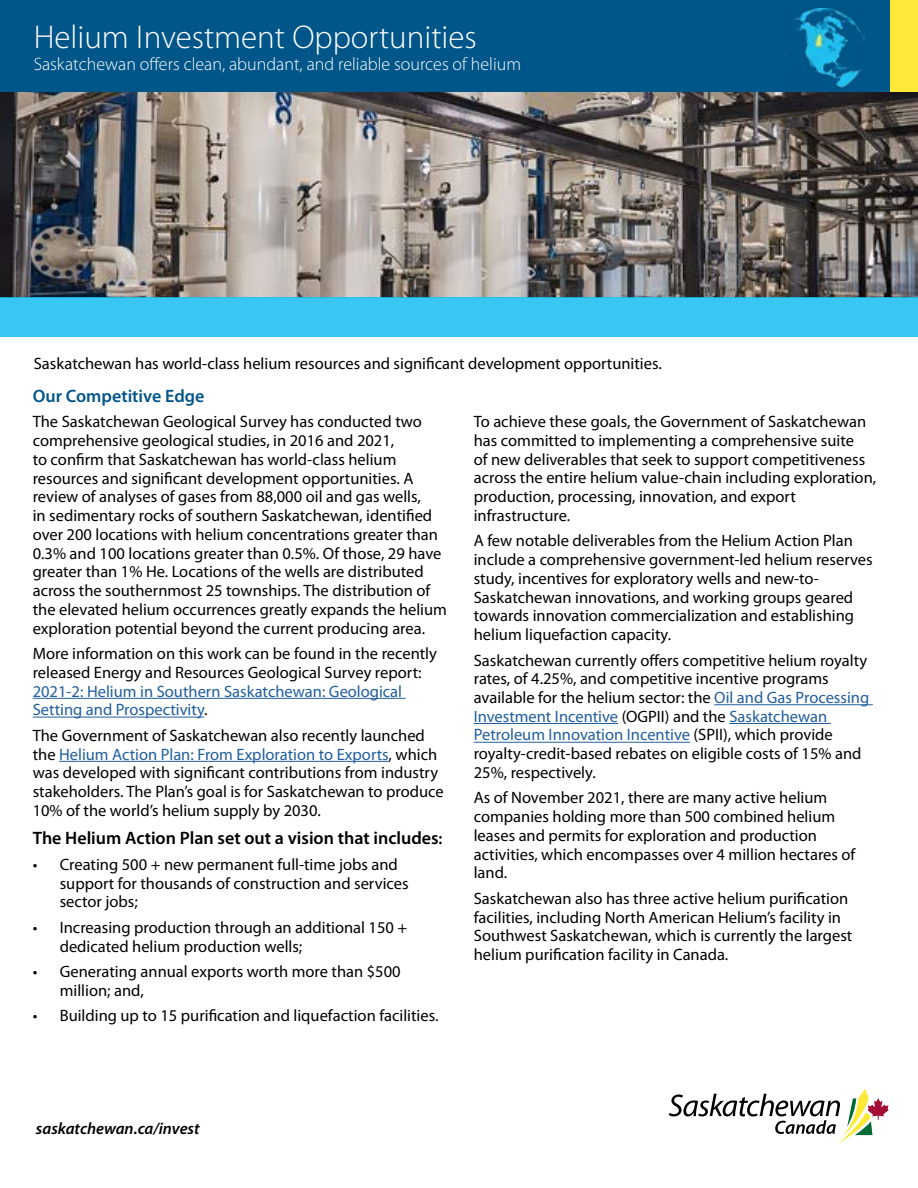
<style>
.page{position:relative;width:918px;height:1188px;background:#fff}
.page>*{position:absolute;margin:0;border:0;box-sizing:border-box;transform-origin:0 0}
.t1{font:300 33px "Myriad Pro";color:#fff}
.t2{font:300 18px "Myriad Pro";color:#fff}
.t3{font:600 18px "Myriad Pro";color:#000}
.t4{font:600 18px "Myriad Pro";color:#005689}
.t5{font:16.5px/18.8px "Myriad Pro";color:#000}
.t6{font:16.5px/18.8px "Myriad Pro";color:#215e9e}
.t7{font:italic 600 16.5px "Myriad Pro";color:#000}
.s1{color:#000}
.s2{color:#215e9e}
.s3{font-size:16.5px}
</style>
<div class="page">
<svg style="left:669px;top:1089px;width:220px;height:55px"></svg>
<img style="left:0;top:92px;width:918px;height:205px">
<div style="left:0;top:297px;width:918px;height:40px;background:#38c7f2"></div>
<div style="left:0;top:0;width:890px;height:92px;background:#005689"></div>
<div style="left:890px;top:0;width:28px;height:92px;background:#ffe938"></div>
<img style="left:795px;top:8px;width:69px;height:80px">
<hr style="left:33px;top:698px;width:373px;height:1px;background:#215e9e">
<hr style="left:33px;top:717px;width:171px;height:1px;background:#215e9e">
<hr style="left:59px;top:761px;width:330px;height:1px;background:#215e9e">
<hr style="left:714px;top:704px;width:159px;height:1px;background:#215e9e">
<hr style="left:474px;top:723px;width:144px;height:1px;background:#215e9e">
<hr style="left:729px;top:723px;width:102px;height:1px;background:#215e9e">
<hr style="left:474px;top:742px;width:216px;height:1px;background:#215e9e">
<h1 class="t1" style="left:34px;top:18px;width:445px">Helium Investment Opportunities</h1>
<p class="t2" style="left:34px;top:53px;width:489px">Saskatchewan offers clean, abundant, and reliable sources of helium</p>
<p class="t5" style="left:34px;top:354px;width:630px">Saskatchewan has world-class helium resources and significant development opportunities.</p>
<p class="t4" style="left:33px;top:384px;width:173px">Our Competitive Edge</p>
<p class="t5" style="left:33px;top:412px;width:416px">The Saskatchewan Geological Survey has conducted two comprehensive geological studies, in 2016 and 2021,<br>to confirm that Saskatchewan has world-class helium resources and significant development opportunities. A review of analyses of gases from 88,000 oil and gas wells,<br>in sedimentary rocks of southern Saskatchewan, identified over 200 locations with helium concentrations greater than 0.3% and 100 locations greater than 0.5%. Of those, 29 have greater than 1% He. Locations of the wells are distributed across the southernmost 25 townships. The distribution of the elevated helium occurrences greatly expands the helium exploration potential beyond the current producing area.</p>
<p class="t5" style="left:33px;top:644px;width:406px">More information on this work can be found in the recently released Energy and Resources Geological Survey report:</p>
<p class="t6" style="left:33px;top:681px;width:371px">2021-2: Helium in Southern Saskatchewan: Geological<br>Setting and Prospectivity<span class="s1">.</span></p>
<p class="t5" style="left:33px;top:726px;width:413px">The Government of Saskatchewan also recently launched the <span class="s2">Helium Action Plan: From Exploration to Exports</span>, which was developed with significant contributions from industry stakeholders. The Plan’s goal is for Saskatchewan to produce 10% of the world’s helium supply by 2030.</p>
<p class="t3" style="left:33px;top:827px;width:411px">The Helium Action Plan set out a vision that includes<span class="s3">:</span></p>
<p class="t5" style="left:60px;top:855px;width:350px;text-indent:-27px">• Creating 500 + new permanent full-time jobs and support for thousands of construction and services sector jobs;</p>
<p class="t5" style="left:60px;top:918px;width:349px;text-indent:-27px">• Increasing production through an additional 150 + dedicated helium production wells;</p>
<p class="t5" style="left:60px;top:962px;width:342px;text-indent:-27px">• Generating annual exports worth more than $500 million; and,</p>
<p class="t5" style="left:33px;top:1006px;width:407px">• Building up to 15 purification and liquefaction facilities.</p>
<p class="t5" style="left:474px;top:412px;width:404px">To achieve these goals, the Government of Saskatchewan has committed to implementing a comprehensive suite<br>of new deliverables that seek to support competitiveness across the entire helium value-chain including exploration, production, processing, innovation, and export infrastructure.</p>
<p class="t5" style="left:474px;top:531px;width:400px">A few notable deliverables from the Helium Action Plan include a comprehensive government-led helium reserves study, incentives for exploratory wells and new-to-Saskatchewan innovations, and working groups geared towards innovation commercialization and establishing helium liquefaction capacity.</p>
<p class="t5" style="left:474px;top:650px;width:397px">Saskatchewan currently offers competitive helium royalty rates, of 4.25%, and competitive incentive programs available for the helium sector: the <span class="s2">Oil and Gas Processing Investment Incentive</span> (OGPII) and the <span class="s2">Saskatchewan Petroleum Innovation Incentive</span> (SPII), which provide royalty-credit-based rebates on eligible costs of 15% and 25%, respectively.</p>
<p class="t5" style="left:474px;top:788px;width:383px">As of November 2021, there are many active helium companies holding more than 500 combined helium leases and permits for exploration and production activities, which encompasses over 4 million hectares of land.</p>
<p class="t5" style="left:474px;top:889px;width:380px">Saskatchewan also has three active helium purification facilities, including North American Helium’s facility in Southwest Saskatchewan, which is currently the largest helium purification facility in Canada.</p>
<p class="t7" style="left:36px;top:1118px;width:165px">saskatchewan.ca/invest</p>
</div>
